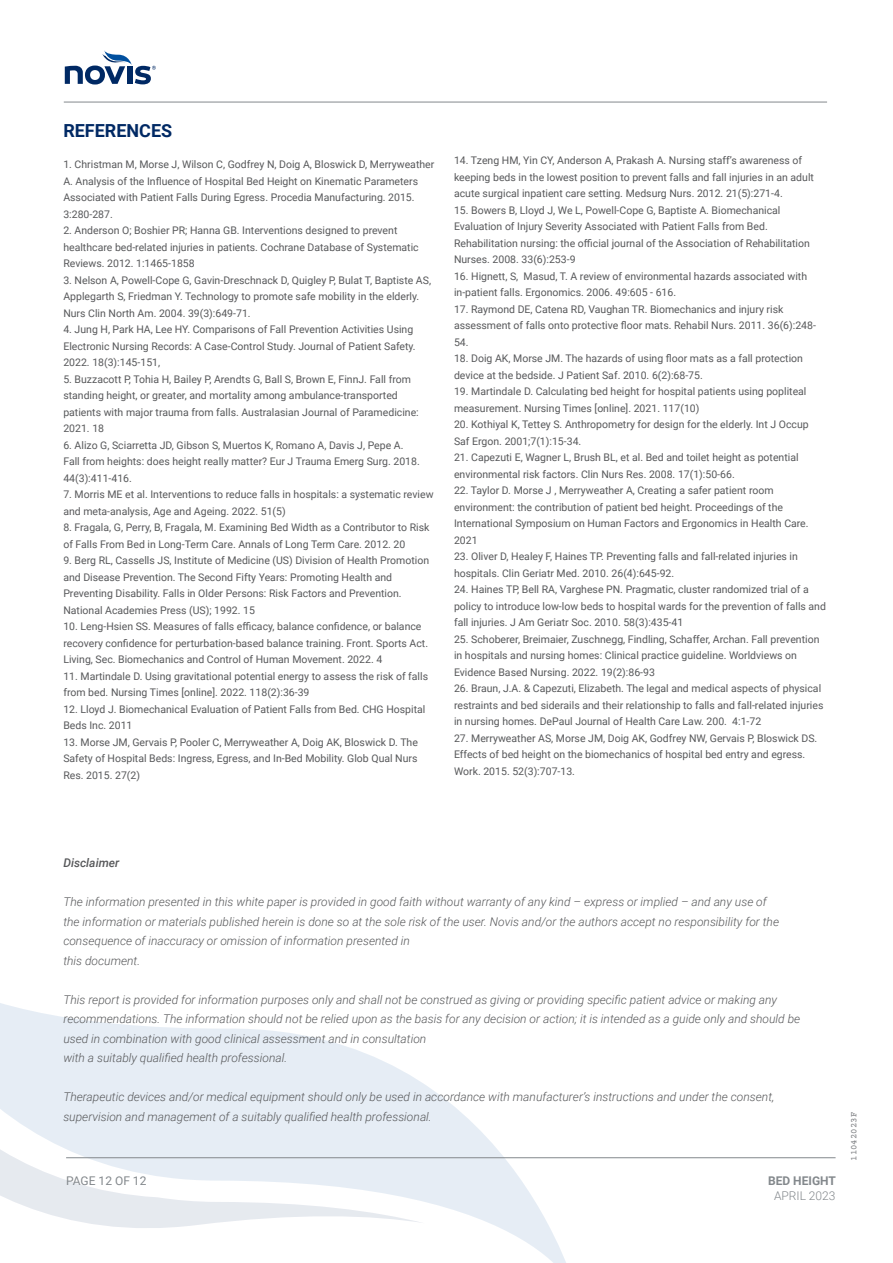
<style>
.page{position:relative;width:893px;height:1263px;background:#fff}
.page>*{position:absolute;margin:0;border:0;box-sizing:border-box;transform-origin:0 0}
.t1{font:700 18px "Roboto";color:#002964}
.t2{font:italic 300 12px/19.5px "Roboto";color:#57585a}
.t3{font:12px "Roboto";color:#83888c}
.t4{font:italic 500 12px "Roboto";color:#57585a}
.t5{font:700 12px "Roboto";color:#83888c}
.t6{font:300 12px "Roboto";color:#83888c}
.t7{font:10.5px/16.5px "Roboto";color:#57585a}
.t8{font:9px "Courier Prime";color:#808285}
</style>
<div class="page">
<svg style="left:0;top:1003px;width:578px;height:260px;fill:#e6edf5"></svg>
<hr style="left:64px;top:102px;width:763px;height:1px;background:#83888c">
<hr style="left:66px;top:1157px;width:770px;height:1px;background:#83888c">
<svg style="left:65px;top:50px;width:91px;height:35px"></svg>
<h1 class="t1" style="left:63px;top:123px;width:110px">REFERENCES</h1>
<p class="t7" style="left:63px;top:156px;width:372px">1. Christman M, Morse J, Wilson C, Godfrey N, Doig A, Bloswick D, Merryweather A. Analysis of the Influence of Hospital Bed Height on Kinematic Parameters Associated with Patient Falls During Egress. Procedia Manufacturing. 2015.<br>3:280-287.</p>
<p class="t7" style="left:63px;top:222px;width:357px">2. Anderson O; Boshier PR; Hanna GB. Interventions designed to prevent healthcare bed‐related injuries in patients. Cochrane Database of Systematic<br>Reviews. 2012. 1:1465-1858</p>
<p class="t7" style="left:63px;top:271px;width:369px">3. Nelson A, Powell-Cope G, Gavin-Dreschnack D, Quigley P, Bulat T, Baptiste AS,<br>Applegarth S, Friedman Y. Technology to promote safe mobility in the elderly.<br>Nurs Clin North Am. 2004. 39(3):649-71.</p>
<p class="t7" style="left:63px;top:322px;width:354px">4. Jung H, Park HA, Lee HY. Comparisons of Fall Prevention Activities Using<br>Electronic Nursing Records: A Case-Control Study. Journal of Patient Safety.<br>2022. 18(3):145-151,</p>
<p class="t7" style="left:63px;top:370px;width:357px">5. Buzzacott P, Tohia H, Bailey P, Arendts G, Ball S, Brown E, FinnJ. Fall from standing height, or greater, and mortality among ambulance-transported patients with major trauma from falls. Australasian Journal of Paramedicine:<br>2021. 18</p>
<p class="t7" style="left:63px;top:437px;width:358px">6. Alizo G, Sciarretta JD, Gibson S, Muertos K, Romano A, Davis J, Pepe A.<br>Fall from heights: does height really matter? Eur J Trauma Emerg Surg. 2018.<br>44(3):411-416.</p>
<p class="t7" style="left:63px;top:487px;width:372px">7. Morris ME et al. Interventions to reduce falls in hospitals: a systematic review and meta-analysis, Age and Ageing. 2022. 51(5)</p>
<p class="t7" style="left:63px;top:519px;width:368px">8. Fragala, G, Perry, B, Fragala, M. Examining Bed Width as a Contributor to Risk of Falls From Bed in Long-Term Care. Annals of Long Term Care. 2012. 20</p>
<p class="t7" style="left:63px;top:552px;width:367px">9. Berg RL, Cassells JS, Institute of Medicine (US) Division of Health Promotion and Disease Prevention. The Second Fifty Years: Promoting Health and Preventing Disability. Falls in Older Persons: Risk Factors and Prevention.<br>National Academies Press (US); 1992. 15</p>
<p class="t7" style="left:63px;top:618px;width:366px">10. Leng-Hsien SS. Measures of falls efficacy, balance confidence, or balance recovery confidence for perturbation-based balance training. Front. Sports Act.<br>Living, Sec. Biomechanics and Control of Human Movement. 2022. 4</p>
<p class="t7" style="left:63px;top:668px;width:366px">11. Martindale D. Using gravitational potential energy to assess the risk of falls from bed. Nursing Times [online]. 2022. 118(2):36-39</p>
<p class="t7" style="left:63px;top:700px;width:364px">12. Lloyd J. Biomechanical Evaluation of Patient Falls from Bed. CHG Hospital<br>Beds Inc. 2011</p>
<p class="t7" style="left:63px;top:733px;width:356px;text-align:justify">13. Morse JM, Gervais P, Pooler C, Merryweather A, Doig AK, Bloswick D. The Safety of Hospital Beds: Ingress, Egress, and In-Bed Mobility. Glob Qual Nurs Res. 2015. 27(2)</p>
<p class="t7" style="left:454px;top:153px;width:361px">14. Tzeng HM, Yin CY, Anderson A, Prakash A. Nursing staff’s awareness of keeping beds in the lowest position to prevent falls and fall injuries in an adult acute surgical inpatient care setting. Medsurg Nurs. 2012. 21(5):271-4.</p>
<p class="t7" style="left:454px;top:201px;width:357px">15. Bowers B, Lloyd J, We L, Powell-Cope G, Baptiste A. Biomechanical Evaluation of Injury Severity Associated with Patient Falls from Bed.<br>Rehabilitation nursing: the official journal of the Association of Rehabilitation Nurses. 2008. 33(6):253-9</p>
<p class="t7" style="left:454px;top:268px;width:355px">16. Hignett, S, Masud, T. A review of environmental hazards associated with in-patient falls. Ergonomics. 2006. 49:605 - 616.</p>
<p class="t7" style="left:454px;top:300px;width:363px">17. Raymond DE, Catena RD, Vaughan TR. Biomechanics and injury risk assessment of falls onto protective floor mats. Rehabil Nurs. 2011. 36(6):248-<br>54.</p>
<p class="t7" style="left:454px;top:350px;width:350px">18. Doig AK, Morse JM. The hazards of using floor mats as a fall protection device at the bedside. J Patient Saf. 2010. 6(2):68-75.</p>
<p class="t7" style="left:454px;top:384px;width:354px">19. Martindale D. Calculating bed height for hospital patients using popliteal measurement. Nursing Times [online]. 2021. 117(10)</p>
<p class="t7" style="left:454px;top:417px;width:356px">20. Kothiyal K, Tettey S. Anthropometry for design for the elderly. Int J Occup<br>Saf Ergon. 2001;7(1):15-34.</p>
<p class="t7" style="left:454px;top:449px;width:346px">21. Capezuti E, Wagner L, Brush BL, et al. Bed and toilet height as potential environmental risk factors. Clin Nurs Res. 2008. 17(1):50-66.</p>
<p class="t7" style="left:454px;top:483px;width:356px">22. Taylor D. Morse J , Merryweather A, Creating a safer patient room environment: the contribution of patient bed height. Proceedings of the International Symposium on Human Factors and Ergonomics in Health Care.<br>2021</p>
<p class="t7" style="left:454px;top:549px;width:345px">23. Oliver D, Healey F, Haines TP. Preventing falls and fall-related injuries in hospitals. Clin Geriatr Med. 2010. 26(4):645-92.</p>
<p class="t7" style="left:454px;top:581px;width:373px">24. Haines TP, Bell RA, Varghese PN. Pragmatic, cluster randomized trial of a policy to introduce low-low beds to hospital wards for the prevention of falls and fall injuries. J Am Geriatr Soc. 2010. 58(3):435-41</p>
<p class="t7" style="left:454px;top:630px;width:367px">25. Schoberer, Breimaier, Zuschnegg, Findling, Schaffer, Archan. Fall prevention in hospitals and nursing homes: Clinical practice guideline. Worldviews on<br>Evidence Based Nursing. 2022. 19(2):86-93</p>
<p class="t7" style="left:454px;top:680px;width:371px">26. Braun, J.A. &amp; Capezuti, Elizabeth. The legal and medical aspects of physical restraints and bed siderails and their relationship to falls and fall-related injuries in nursing homes. DePaul Journal of Health Care Law. 200. 4:1-72</p>
<p class="t7" style="left:454px;top:729px;width:365px">27. Merryweather AS, Morse JM, Doig AK, Godfrey NW, Gervais P, Bloswick DS.<br>Effects of bed height on the biomechanics of hospital bed entry and egress.<br>Work. 2015. 52(3):707-13.</p>
<p class="t4" style="left:63px;top:856px;width:57px">Disclaimer</p>
<p class="t2" style="left:63px;top:893px;width:717px">The information presented in this white paper is provided in good faith without warranty of any kind – express or implied – and any use of the information or materials published herein is done so at the sole risk of the user. Novis and/or the authors accept no responsibility for the consequence of inaccuracy or omission of information presented in<br>this document.</p>
<p class="t2" style="left:63px;top:989px;width:738px">This report is provided for information purposes only and shall not be construed as giving or providing specific patient advice or making any recommendations. The information should not be relied upon as the basis for any decision or action; it is intended as a guide only and should be used in combination with good clinical assessment and in consultation<br>with a suitably qualified health professional.</p>
<p class="t2" style="left:63px;top:1088px;width:713px">Therapeutic devices and/or medical equipment should only be used in accordance with manufacturer’s instructions and under the consent, supervision and management of a suitably qualified health professional.</p>
<p class="t3" style="left:66px;top:1175px;width:82px">PAGE 12 OF 12</p>
<p class="t5" style="left:768px;top:1174px;width:69px">BED HEIGHT</p>
<p class="t6" style="left:774px;top:1189px;width:63px">APRIL 2023</p>
<p class="t8" style="left:848px;top:1161px;width:50px;rotate:-90deg">11042023F</p>
</div>
